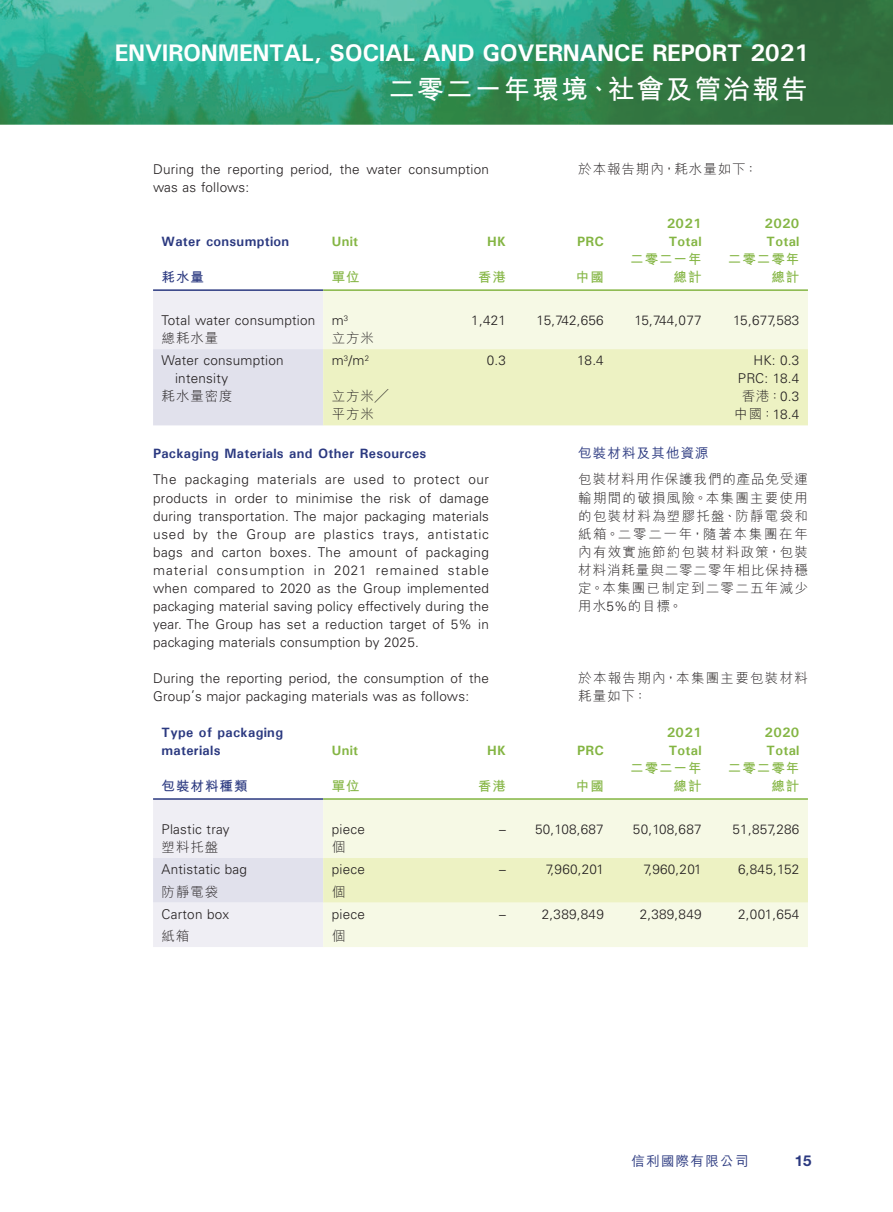
<style>
.page{position:relative;width:893px;height:1212px;background:#fff}
.page>*{position:absolute;margin:0;border:0;box-sizing:border-box;transform-origin:0 0}
.t1{font:27px "M Hei HK Bold E Ten B5 H";letter-spacing:.07em;color:#fff}
.t2{font:700 24px "Univers";letter-spacing:-.015em;color:#fff}
.t3{font:700 15px "Helvetica Neue LT Pro";color:#2b3980}
.t4{font:300 13.5px/18px "Univers LT Std";letter-spacing:.02em;color:#231f20}
.t5{font:13.5px/18px "M Hei HK Light E Ten B5 H";letter-spacing:.07em;color:#231f20;text-align:justify}
.t6{font:700 13.5px/18px "Univers";letter-spacing:.025em;color:#2b3980}
.t7{font:700 13.5px/18px "Univers";letter-spacing:.025em;color:#84b543}
.t8{font:13.5px/18px "M Hei HK Bold E Ten B5 H";letter-spacing:.075em;color:#84b543;text-align:right}
.t9{font:13.5px/18px "M Hei HK Light E Ten B5 H";letter-spacing:.095em;color:#231f20}
.t10{font:13.5px "M Hei HK Medium E Ten B5 H";letter-spacing:.085em;color:#2b3980}
.t11{font:13.5px "M Hei HK Bold E Ten B5 H";letter-spacing:.075em;color:#2b3980}
.s1{font-family:"Univers LT Std";font-weight:300}
.s2{font-family:"M Hei HK Light E Ten B5 H";font-weight:400}
</style>
<div class="page">
<img style="left:1px;top:0;width:892px;height:125px">
<img style="left:0;top:0;width:1px;height:125px">
<svg style="left:153px;top:291px;width:655px;height:134px"></svg>
<hr style="left:153px;top:289px;width:170px;height:2px;background:#2b3980">
<hr style="left:323px;top:289px;width:485px;height:2px;background:#84b543">
<svg style="left:153px;top:800px;width:655px;height:147px"></svg>
<hr style="left:153px;top:798px;width:170px;height:2px;background:#2b3980">
<hr style="left:323px;top:798px;width:485px;height:2px;background:#84b543">
<h2 class="t2" style="left:115px;top:38px;width:696px">ENVIRONMENTAL, SOCIAL AND GOVERNANCE REPORT 2021</h2>
<h1 class="t1" style="left:388px;top:78px;width:421px">二零二一年環境、社會及管治報告</h1>
<p class="t4" style="left:153px;top:161px;width:337px">During the reporting period, the water consumption was as follows:</p>
<p class="t5" style="left:578px;top:161px;width:181px">於本報告期內，耗水量如下：</p>
<p class="t6" style="left:162px;top:232px;width:129px">Water consumption</p>
<p class="t7" style="left:332px;top:232px;width:28px">Unit</p>
<p class="t7" style="left:487px;top:232px;width:20px">HK</p>
<p class="t7" style="left:577px;top:232px;width:28px">PRC</p>
<p class="t11" style="left:162px;top:271px;width:44px">耗水量</p>
<p class="t8" style="left:332px;top:269px;width:29px">單位</p>
<p class="t8" style="left:478px;top:269px;width:29px">香港</p>
<p class="t8" style="left:576px;top:269px;width:29px">中國</p>
<p class="t7" style="left:667px;top:214px;width:36px">2021<br>Total</p>
<p class="t7" style="left:765px;top:214px;width:36px">2020<br>Total</p>
<p class="t8" style="left:630px;top:251px;width:73px">二零二一年總計</p>
<p class="t8" style="left:728px;top:251px;width:73px">二零二零年總計</p>
<p class="t4" style="left:162px;top:312px;width:188px">Total water consumption m<sup>3</sup></p>
<p class="t4" style="left:471px;top:312px;width:36px">1,421</p>
<p class="t4" style="left:537px;top:312px;width:69px">15,742,656</p>
<p class="t4" style="left:634px;top:312px;width:69px">15,744,077</p>
<p class="t4" style="left:733px;top:312px;width:68px">15,677,583</p>
<p class="t5" style="left:162px;top:331px;width:58px">總耗水量</p>
<p class="t5" style="left:332px;top:331px;width:44px">立方米</p>
<p class="t4" style="left:175px;top:353px;width:110px;text-indent:-13px">Water consumption intensity</p>
<p class="t4" style="left:332px;top:353px;width:39px">m<sup>3</sup>/m<sup>2</sup></p>
<p class="t4" style="left:487px;top:353px;width:21px">0.3</p>
<p class="t4" style="left:577px;top:353px;width:28px">18.4</p>
<p class="t4" style="left:738px;top:353px;width:63px;text-align:right">HK: 0.3<br>PRC: 18.4</p>
<p class="t5" style="left:162px;top:389px;width:73px">耗水量密度</p>
<p class="t5" style="left:332px;top:389px;width:58px">立方米╱平方米</p>
<p class="t5" style="left:742px;top:389px;width:59px">香港：<span class="s1">0.3</span></p>
<p class="t4" style="left:734px;top:407px;width:67px"><span class="s2">中國：</span>18.4</p>
<p class="t10" style="left:578px;top:448px;width:132px">包裝材料及其他資源</p>
<p class="t5" style="left:578px;top:472px;width:231px">包裝材料用作保護我們的產品免受運輸期間的破損風險。本集團主要使用的包裝材料為塑膠托盤、防靜電袋和紙箱。二零二一年，隨著本集團在年內有效實施節約包裝材料政策，包裝材料消耗量與二零二零年相比保持穩定。本集團已制定到二零二五年減少用水<span class="s1">5%</span>的目標。</p>
<p class="t6" style="left:153px;top:444px;width:275px">Packaging Materials and Other Resources</p>
<p class="t4" style="left:153px;top:472px;width:337px;text-align:justify">The packaging materials are used to protect our products in order to minimise the risk of damage during transportation. The major packaging materials used by the Group are plastics trays, antistatic bags and carton boxes. The amount of packaging material consumption in 2021 remained stable when compared to 2020 as the Group implemented packaging material saving policy effectively during the year. The Group has set a reduction target of 5% in packaging materials consumption by 2025.</p>
<p class="t4" style="left:153px;top:670px;width:337px">During the reporting period, the consumption of the<br>Group’s major packaging materials was as follows:</p>
<p class="t6" style="left:162px;top:723px;width:123px">Type of packaging materials</p>
<p class="t9" style="left:578px;top:670px;width:231px">於本報告期內，本集團主要包裝材料耗量如下：</p>
<p class="t7" style="left:667px;top:723px;width:36px">2021<br>Total</p>
<p class="t7" style="left:765px;top:723px;width:36px">2020<br>Total</p>
<p class="t7" style="left:332px;top:741px;width:28px">Unit</p>
<p class="t7" style="left:487px;top:741px;width:20px">HK</p>
<p class="t7" style="left:577px;top:741px;width:28px">PRC</p>
<p class="t11" style="left:162px;top:780px;width:87px">包裝材料種類</p>
<p class="t8" style="left:332px;top:778px;width:29px">單位</p>
<p class="t8" style="left:478px;top:778px;width:29px">香港</p>
<p class="t8" style="left:576px;top:778px;width:29px">中國</p>
<p class="t8" style="left:630px;top:760px;width:73px">二零二一年總計</p>
<p class="t8" style="left:728px;top:760px;width:73px">二零二零年總計</p>
<p class="t4" style="left:162px;top:821px;width:69px">Plastic tray</p>
<p class="t4" style="left:332px;top:821px;width:35px">piece</p>
<p class="t4" style="left:499px;top:821px;width:106px">– 50,108,687</p>
<p class="t4" style="left:633px;top:821px;width:70px">50,108,687</p>
<p class="t4" style="left:732px;top:821px;width:68px">51,857,286</p>
<p class="t5" style="left:162px;top:840px;width:58px">塑料托盤</p>
<p class="t5" style="left:332px;top:840px;width:15px">個</p>
<p class="t4" style="left:162px;top:861px;width:87px">Antistatic bag</p>
<p class="t4" style="left:332px;top:861px;width:35px">piece</p>
<p class="t4" style="left:499px;top:861px;width:8px">–</p>
<p class="t4" style="left:546px;top:861px;width:60px">7,960,201</p>
<p class="t4" style="left:643px;top:861px;width:60px">7,960,201</p>
<p class="t4" style="left:738px;top:861px;width:63px">6,845,152</p>
<p class="t5" style="left:162px;top:884px;width:58px">防靜電袋</p>
<p class="t5" style="left:332px;top:884px;width:15px">個</p>
<p class="t4" style="left:162px;top:906px;width:69px">Carton box</p>
<p class="t4" style="left:332px;top:906px;width:35px">piece</p>
<p class="t4" style="left:499px;top:906px;width:8px">–</p>
<p class="t4" style="left:542px;top:906px;width:63px">2,389,849</p>
<p class="t4" style="left:640px;top:906px;width:63px">2,389,849</p>
<p class="t4" style="left:738px;top:906px;width:63px">2,001,654</p>
<p class="t5" style="left:162px;top:929px;width:29px">紙箱</p>
<p class="t5" style="left:332px;top:929px;width:15px">個</p>
<p class="t10" style="left:631px;top:1156px;width:119px">信利國際有限公司</p>
<p class="t3" style="left:795px;top:1155px;width:18px">15</p>
</div>
